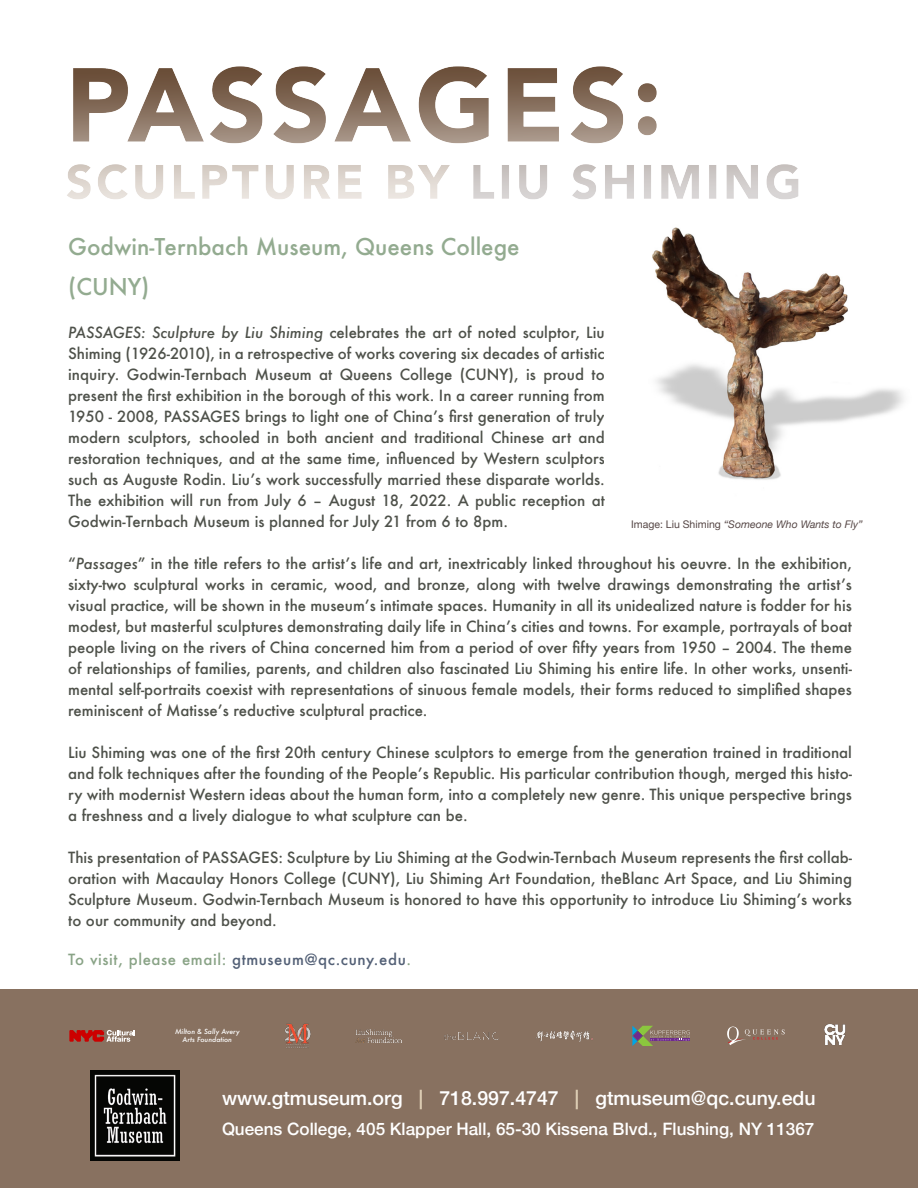
<style>
.page{position:relative;width:918px;height:1188px;background:#fff}
.page>*{position:absolute;margin:0;border:0;box-sizing:border-box;transform-origin:0 0}
.t1{font:500 22.5px/40.2px "Futura";color:#93ab90}
.t2{font:500 19.5px "Helvetica Neue";color:#fff}
.t3{font:500 17.1px "Helvetica Neue";color:#fff}
.t4{font:500 15px/21px "Futura";color:#4e514a;text-align:justify}
.t5{font:500 15px "Futura";letter-spacing:.04em;color:#89a386}
.t6{font:italic 10.5px "Helvetica Neue";color:#564746}
.t7{font:italic 500 6.75px "Futura";color:#fff}
.s1{font-style:italic}
.s2{color:#536076}
.s3{font-style:normal}
.s4{color:#e0d0b7}
</style>
<div class="page">
<div style="left:0;top:989px;width:918px;height:199px;background:#887160"></div>
<img style="left:90px;top:1071px;width:90px;height:89px">
<img style="left:652px;top:227px;width:252px;height:253px">
<svg style="left:69px;top:1030px;width:66px;height:12px"></svg>
<svg style="left:632px;top:1026px;width:58px;height:20px"></svg>
<svg style="left:727px;top:1026px;width:58px;height:19px"></svg>
<img style="left:824px;top:1024px;width:22px;height:21px">
<img style="left:445px;top:1032px;width:54px;height:8px">
<img style="left:356px;top:1029px;width:46px;height:13px">
<img style="left:284px;top:1024px;width:27px;height:24px">
<img style="left:536px;top:1030px;width:56px;height:12px">
<img style="left:67px;top:66px;width:732px;height:133px">
<p class="t1" style="left:68px;top:226px;width:453px">Godwin-Ternbach Museum, Queens College (CUNY)</p>
<p class="t4" style="left:68px;top:322px;width:538px"><span class="s1">PASSAGES: Sculpture by Liu Shiming</span> celebrates the art of noted sculptor, Liu Shiming (1926-2010), in a retrospective of works covering six decades of artistic inquiry. Godwin-Ternbach Museum at Queens College (CUNY), is proud to present the first exhibition in the borough of this work. In a career running from 1950 - 2008, PASSAGES brings to light one of China’s first generation of truly modern sculptors, schooled in both ancient and traditional Chinese art and restoration techniques, and at the same time, influenced by Western sculptors such as Auguste Rodin. Liu’s work successfully married these disparate worlds.<br>The exhibition will run from July 6 – August 18, 2022. A public reception at Godwin-Ternbach Museum is planned for July 21 from 6 to 8pm.</p>
<p class="t4" style="left:68px;top:553px;width:785px">“<span class="s1">Passages</span>” in the title refers to the artist’s life and art, inextricably linked throughout his oeuvre. In the exhibition, sixty-two sculptural works in ceramic, wood, and bronze, along with twelve drawings demonstrating the artist’s visual practice, will be shown in the museum’s intimate spaces. Humanity in all its unidealized nature is fodder for his modest, but masterful sculptures demonstrating daily life in China’s cities and towns. For example, portrayals of boat people living on the rivers of China concerned him from a period of over fifty years from 1950 – 2004. The theme of relationships of families, parents, and children also fascinated Liu Shiming his entire life. In other works, unsenti&shy;mental self-portraits coexist with representations of sinuous female models, their forms reduced to simplified shapes reminiscent of Matisse’s reductive sculptural practice.</p>
<p class="t4" style="left:68px;top:742px;width:785px">Liu Shiming was one of the first 20th century Chinese sculptors to emerge from the generation trained in traditional and folk techniques after the founding of the People’s Republic. His particular contribution though, merged this histo&shy;ry with modernist Western ideas about the human form, into a completely new genre. This unique perspective brings a freshness and a lively dialogue to what sculpture can be.</p>
<p class="t4" style="left:68px;top:847px;width:785px">This presentation of PASSAGES: Sculpture by Liu Shiming at the Godwin-Ternbach Museum represents the first collab&shy;oration with Macaulay Honors College (CUNY), Liu Shiming Art Foundation, theBlanc Art Space, and Liu Shiming Sculpture Museum. Godwin-Ternbach Museum is honored to have this opportunity to introduce Liu Shiming’s works to our community and beyond.</p>
<p class="t5" style="left:68px;top:949px;width:344px">To visit, please email: <span class="s2">gtmuseum@qc.cuny.edu</span>.</p>
<p class="t6" style="left:631px;top:516px;width:233px"><span class="s3">Image: Liu Shiming</span> “Someone Who Wants to Fly”</p>
<p class="t7" style="left:175px;top:1027px;width:66px">Milton &amp; Sally Avery</p>
<p class="t7" style="left:183px;top:1035px;width:51px">Arts Foundation</p>
<p class="t2" style="left:222px;top:1083px;width:595px">www.gtmuseum.org <span class="s4">|</span> 718.997.4747 <span class="s4">|</span> gtmuseum@qc.cuny.edu</p>
<p class="t3" style="left:222px;top:1116px;width:594px">Queens College, 405 Klapper Hall, 65-30 Kissena Blvd., Flushing, NY 11367</p>
</div>
